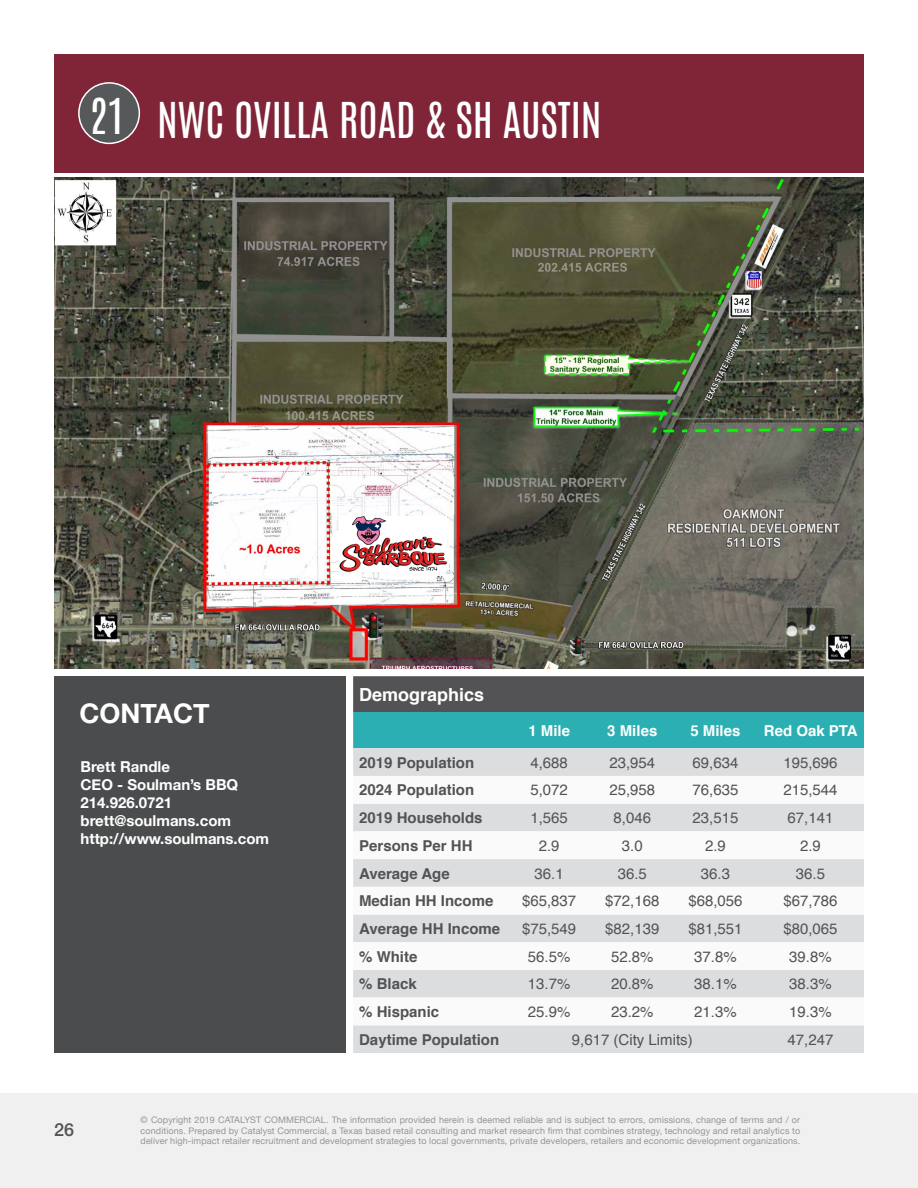
<style>
.page{position:relative;width:918px;height:1188px;background:#fff}
.page>*{position:absolute;margin:0;border:0;box-sizing:border-box;transform-origin:0 0}
.t1{font:42px "Antonio";color:#fff}
.t2{font:700 27px "Helvetica Neue";color:#fff}
.Table_Text{font:700 18px "Helvetica";color:#fff}
.t3{font:500 18px "Helvetica Neue LT Std";color:#535355}
.Table_Text-2{font:15px "Helvetica";color:#535355}
.Table_Text-3{font:700 15px "Helvetica";color:#535355}
.t4{font:700 15px "Helvetica Neue";color:#fff}
.Table_Text-4{font:700 15px "Helvetica";color:#fff}
.t5{font:9px/10.8px "Helvetica Neue";letter-spacing:.01em;color:#939598;text-align:justify}
</style>
<div class="page">
<div style="left:0;top:1094px;width:918px;height:94px;background:#f0f0f0"></div>
<div style="left:54px;top:54px;width:810px;height:118px;background:#802438"></div>
<div style="left:79px;top:83px;width:60px;height:60px;background:#57585a;border-radius:50%"></div>
<div style="left:78px;top:82px;width:62px;height:62px;border:2px solid #fff;border-radius:50%"></div>
<div style="left:54px;top:676px;width:292px;height:377px;background:#4b4c4d"></div>
<svg style="left:353px;top:676px;width:511px;height:72px;background:#408184"></svg>
<div style="left:353px;top:748px;width:511px;height:305px;background:#dcdddf"></div>
<svg style="left:353px;top:776px;width:511px;height:249px"></svg>
<img style="left:54px;top:178px;width:810px;height:491px">
<img style="left:339px;top:516px;width:107px;height:55px">
<p class="t1" style="left:90px;top:84px;width:37px">21</p>
<p class="t1" style="left:157px;top:87px;width:446px">NWC OVILLA ROAD &amp; SH AUSTIN</p>
<h2 class="t2" style="left:80px;top:692px;width:132px">CONTACT</h2>
<p class="t4" style="left:81px;top:755px;width:91px">Brett Randle</p>
<p class="t4" style="left:81px;top:773px;width:159px">CEO - Soulman’s BBQ</p>
<p class="t4" style="left:81px;top:791px;width:93px">214.926.0721</p>
<p class="t4" style="left:81px;top:809px;width:152px">brett@soulmans.com</p>
<p class="t4" style="left:81px;top:827px;width:190px">http://www.soulmans.com</p>
<p class="Table_Text" style="left:359px;top:680px;width:127px">Demographics</p>
<p class="Table_Text-4" style="left:528px;top:718px;width:43px">1 Mile</p>
<p class="Table_Text-4" style="left:607px;top:718px;width:52px">3 Miles</p>
<p class="Table_Text-4" style="left:690px;top:718px;width:52px">5 Miles</p>
<p class="Table_Text-4" style="left:764px;top:718px;width:95px">Red Oak PTA</p>
<p class="Table_Text-3" style="left:359px;top:750px;width:117px">2019 Population</p>
<p class="Table_Text-2" style="left:530px;top:751px;width:39px">4,688</p>
<p class="Table_Text-2" style="left:609px;top:751px;width:47px">23,954</p>
<p class="Table_Text-2" style="left:693px;top:751px;width:47px">69,634</p>
<p class="Table_Text-2" style="left:783px;top:751px;width:56px">195,696</p>
<p class="Table_Text-3" style="left:359px;top:778px;width:117px">2024 Population</p>
<p class="Table_Text-2" style="left:530px;top:779px;width:39px">5,072</p>
<p class="Table_Text-2" style="left:609px;top:779px;width:47px">25,958</p>
<p class="Table_Text-2" style="left:693px;top:779px;width:47px">76,635</p>
<p class="Table_Text-2" style="left:783px;top:779px;width:56px">215,544</p>
<p class="Table_Text-3" style="left:359px;top:806px;width:125px">2019 Households</p>
<p class="Table_Text-2" style="left:530px;top:806px;width:39px">1,565</p>
<p class="Table_Text-2" style="left:614px;top:806px;width:39px">8,046</p>
<p class="Table_Text-2" style="left:693px;top:806px;width:47px">23,515</p>
<p class="Table_Text-2" style="left:788px;top:806px;width:47px">67,141</p>
<p class="Table_Text-3" style="left:359px;top:833px;width:115px">Persons Per HH</p>
<p class="Table_Text-2" style="left:539px;top:834px;width:22px">2.9</p>
<p class="Table_Text-2" style="left:622px;top:834px;width:22px">3.0</p>
<p class="Table_Text-2" style="left:705px;top:834px;width:22px">2.9</p>
<p class="Table_Text-2" style="left:800px;top:834px;width:22px">2.9</p>
<p class="Table_Text-3" style="left:359px;top:861px;width:92px">Average Age</p>
<p class="Table_Text-2" style="left:535px;top:862px;width:31px">36.1</p>
<p class="Table_Text-2" style="left:618px;top:862px;width:31px">36.5</p>
<p class="Table_Text-2" style="left:701px;top:862px;width:31px">36.3</p>
<p class="Table_Text-2" style="left:796px;top:862px;width:31px">36.5</p>
<p class="Table_Text-3" style="left:359px;top:889px;width:136px">Median HH Income</p>
<p class="Table_Text-2" style="left:522px;top:889px;width:56px">$65,837</p>
<p class="Table_Text-2" style="left:605px;top:889px;width:56px">$72,168</p>
<p class="Table_Text-2" style="left:688px;top:889px;width:56px">$68,056</p>
<p class="Table_Text-2" style="left:783px;top:889px;width:56px">$67,786</p>
<p class="Table_Text-3" style="left:359px;top:917px;width:143px">Average HH Income</p>
<p class="Table_Text-2" style="left:522px;top:917px;width:56px">$75,549</p>
<p class="Table_Text-2" style="left:605px;top:917px;width:56px">$82,139</p>
<p class="Table_Text-2" style="left:688px;top:917px;width:56px">$81,551</p>
<p class="Table_Text-2" style="left:783px;top:917px;width:56px">$80,065</p>
<p class="Table_Text-3" style="left:359px;top:944px;width:60px">% White</p>
<p class="Table_Text-2" style="left:528px;top:945px;width:44px">56.5%</p>
<p class="Table_Text-2" style="left:611px;top:945px;width:44px">52.8%</p>
<p class="Table_Text-2" style="left:694px;top:945px;width:44px">37.8%</p>
<p class="Table_Text-2" style="left:789px;top:945px;width:44px">39.8%</p>
<p class="Table_Text-3" style="left:359px;top:972px;width:59px">% Black</p>
<p class="Table_Text-2" style="left:528px;top:973px;width:44px">13.7%</p>
<p class="Table_Text-2" style="left:611px;top:973px;width:44px">20.8%</p>
<p class="Table_Text-2" style="left:694px;top:973px;width:44px">38.1%</p>
<p class="Table_Text-2" style="left:789px;top:973px;width:44px">38.3%</p>
<p class="Table_Text-3" style="left:359px;top:1000px;width:82px">% Hispanic</p>
<p class="Table_Text-2" style="left:528px;top:1000px;width:44px">25.9%</p>
<p class="Table_Text-2" style="left:611px;top:1000px;width:44px">23.2%</p>
<p class="Table_Text-2" style="left:694px;top:1000px;width:44px">21.3%</p>
<p class="Table_Text-2" style="left:789px;top:1000px;width:44px">19.3%</p>
<p class="Table_Text-3" style="left:359px;top:1027px;width:142px">Daytime Population</p>
<p class="Table_Text-2" style="left:572px;top:1028px;width:122px">9,617 (City Limits)</p>
<p class="Table_Text-2" style="left:788px;top:1028px;width:47px">47,247</p>
<h3 class="t3" style="left:54px;top:1119px;width:22px">26</h3>
<p class="t5" style="left:141px;top:1115px;width:661px">© Copyright 2019 CATALYST COMMERCIAL. The information provided herein is deemed reliable and is subject to errors, omissions, change of terms and / or conditions. Prepared by Catalyst Commercial, a Texas based retail consulting and market research firm that combines strategy, technology and retail analytics to deliver high-impact retailer recruitment and development strategies to local governments, private developers, retailers and economic development organizations.</p>
</div>
